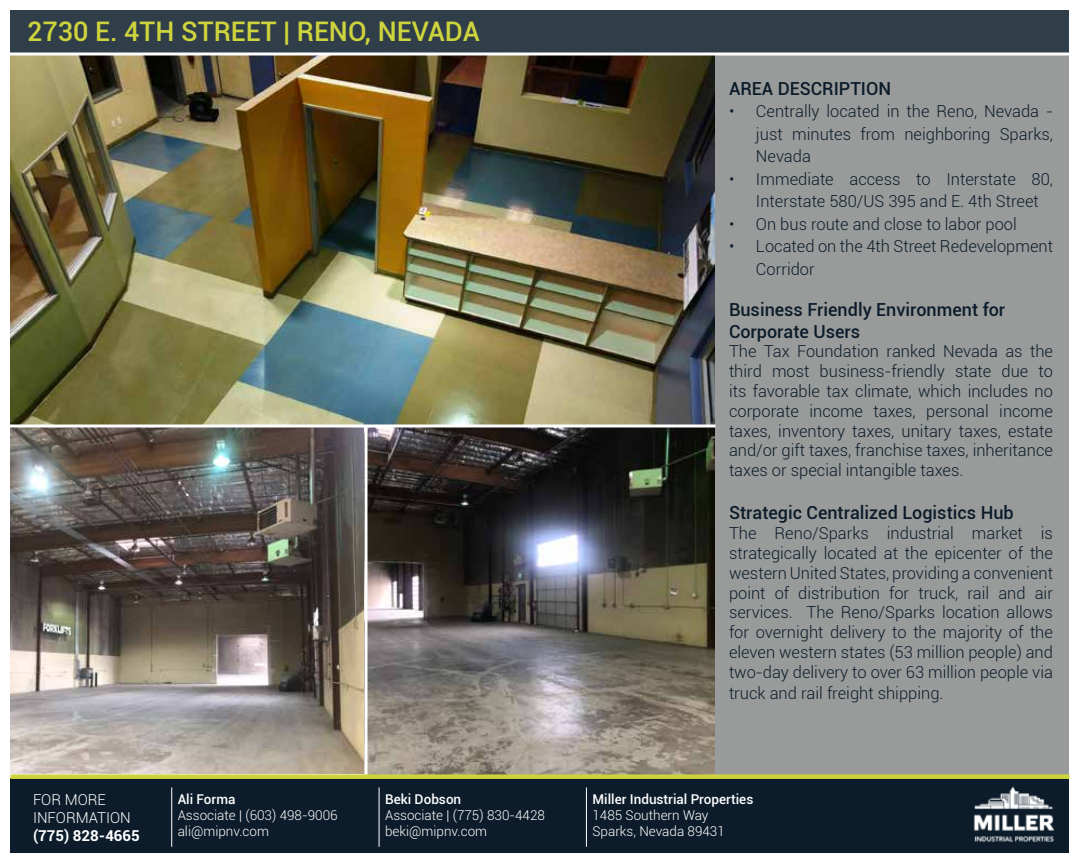
<style>
.page{position:relative;width:1080px;height:864px;background:#fff}
.page>*{position:absolute;margin:0;border:0;box-sizing:border-box;transform-origin:0 0}
.t1{font:500 27px "Roboto";color:#ced43c}
.t2{font:500 18px/21.6px "Roboto";color:#0c1c2a}
.t3{font:300 16.5px/19.8px "Roboto";color:#0c1c2a;text-align:justify}
.t4{font:300 15px/18px "Roboto";color:#fff}
.t5{font:700 15px "Roboto";color:#fff}
.t6{font:300 13.5px/16.2px "Roboto";color:#fff}
.t7{font:500 13.5px "Roboto";color:#fff}
</style>
<div class="page">
<img style="left:10px;top:428px;width:354px;height:346px">
<img style="left:368px;top:428px;width:348px;height:346px">
<img style="left:10px;top:56px;width:706px;height:368px">
<div style="left:716px;top:27px;width:354px;height:769px;background:#999b9a"></div>
<div style="left:10px;top:10px;width:1060px;height:44px;background:#303e4a"></div>
<svg style="left:10px;top:52px;width:1060px;height:4px;fill:#fff"></svg>
<svg style="left:10px;top:424px;width:706px;height:4px"></svg>
<svg style="left:364px;top:427px;width:4px;height:347px"></svg>
<div style="left:10px;top:778px;width:1060px;height:76px;background:#0c1c2a"></div>
<img style="left:973px;top:786px;width:81px;height:56px">
<hr style="left:171px;top:788px;width:1px;height:59px;background:#fff">
<hr style="left:379px;top:788px;width:1px;height:59px;background:#fff">
<hr style="left:586px;top:788px;width:1px;height:59px;background:#fff">
<div style="left:10px;top:774px;width:1060px;height:5px;background:#ced43c"></div>
<h1 class="t1" style="left:27px;top:13px;width:454px">2730 E. 4TH STREET | RENO, NEVADA</h1>
<p class="t2" style="left:729px;top:77px;width:164px">AREA DESCRIPTION</p>
<p class="t3" style="left:756px;top:99px;width:299px;line-height:22.5px;text-indent:-27px">• Centrally located in the Reno, Nevada - just minutes from neighboring Sparks, Nevada</p>
<p class="t3" style="left:756px;top:167px;width:298px;line-height:22.5px;text-indent:-27px">• Immediate access to Interstate 80,<br>Interstate 580/US 395 and E. 4th Street</p>
<p class="t3" style="left:729px;top:213px;width:289px">• On bus route and close to labor pool</p>
<p class="t3" style="left:756px;top:234px;width:299px;line-height:22.5px;text-indent:-27px">• Located on the 4th Street Redevelopment<br>Corridor</p>
<p class="t2" style="left:729px;top:298px;width:278px">Business Friendly Environment for<br>Corporate Users</p>
<p class="t3" style="left:729px;top:341px;width:326px">The Tax Foundation ranked Nevada as the third most business-friendly state due to its favorable tax climate, which includes no corporate income taxes, personal income taxes, inventory taxes, unitary taxes, estate and/or gift taxes, franchise taxes, inheritance taxes or special intangible taxes.</p>
<p class="t2" style="left:729px;top:501px;width:286px">Strategic Centralized Logistics Hub</p>
<p class="t3" style="left:729px;top:523px;width:326px">The Reno/Sparks industrial market is strategically located at the epicenter of the western United States, providing a convenient point of distribution for truck, rail and air services. The Reno/Sparks location allows for overnight delivery to the majority of the eleven western states (53 million people) and two-day delivery to over 63 million people via</p>
<p class="t3" style="left:729px;top:683px;width:216px">truck and rail freight shipping.</p>
<p class="t4" style="left:33px;top:790px;width:99px">FOR MORE<br>INFORMATION</p>
<p class="t5" style="left:33px;top:825px;width:108px">(775) 828-4665</p>
<p class="t7" style="left:178px;top:789px;width:59px">Ali Forma</p>
<p class="t6" style="left:178px;top:806px;width:161px">Associate | (603) 498-9006 ali@mipnv.com</p>
<p class="t7" style="left:385px;top:789px;width:78px">Beki Dobson</p>
<p class="t6" style="left:385px;top:806px;width:161px">Associate | (775) 830-4428 beki@mipnv.com</p>
<p class="t7" style="left:592px;top:789px;width:162px">Miller Industrial Properties</p>
<p class="t6" style="left:592px;top:806px;width:134px">1485 Southern Way<br>Sparks, Nevada 89431</p>
</div>
